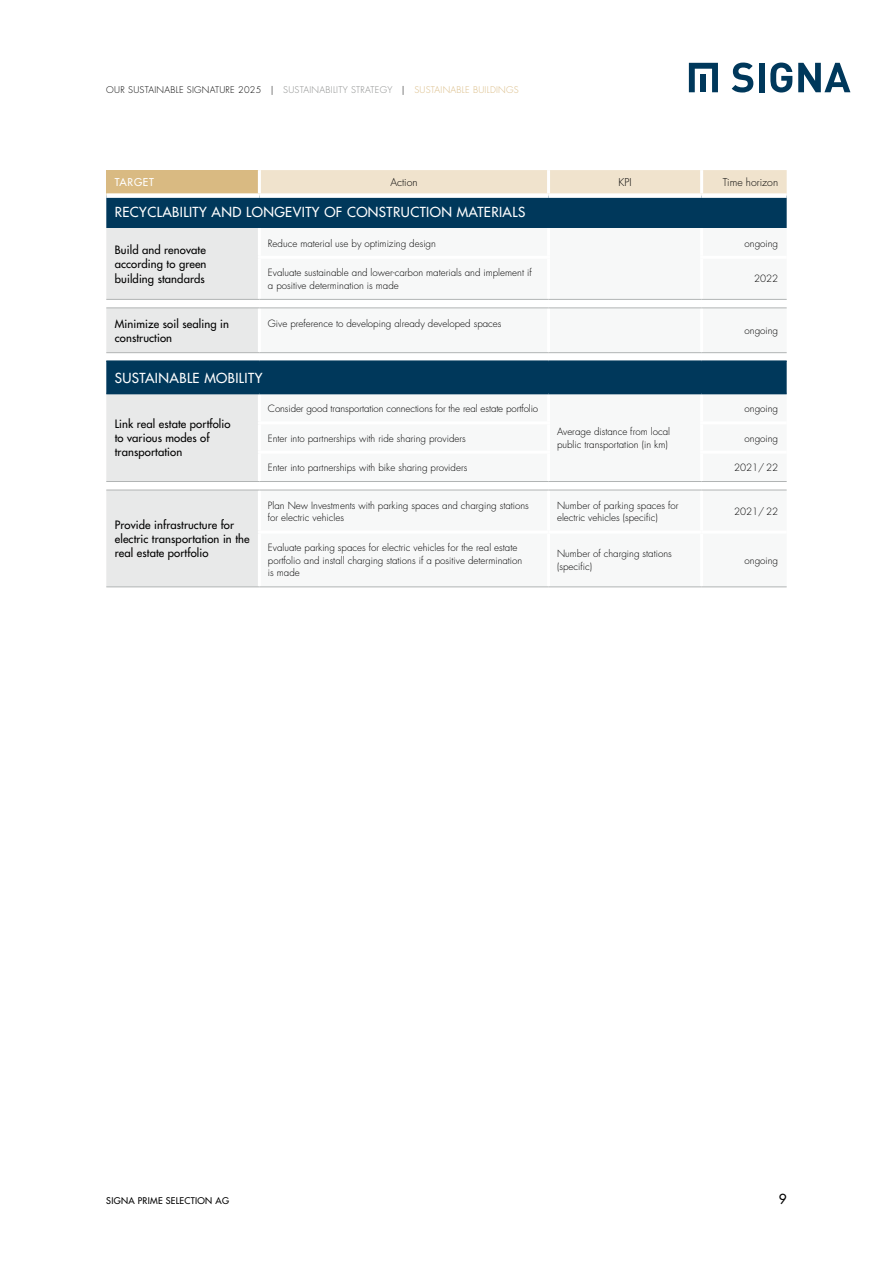
<style>
.page{position:relative;width:893px;height:1263px;background:#fff}
.page>*{position:absolute;margin:0;border:0;box-sizing:border-box;transform-origin:0 0}
.t1{font:500 13.5px "Futura Std";letter-spacing:.03em;color:#fff}
.t2{font:500 13.5px "Futura Std";color:#000}
.t3{font:500 11.25px/14.2px "Futura Std";letter-spacing:.01em;color:#000}
.t4{font:300 10.5px "Futura Std";color:#000}
.t5{font:500 10.5px "Futura Std";letter-spacing:.07em;color:#fff}
.t6{font:300 9.75px/12.8px "Futura Std";color:#000}
.t7{font:300 9px "Futura Std";letter-spacing:.03em;color:#000}
.t8{font:500 9px "Futura Std";letter-spacing:.03em;color:#000}
.s1{color:#878988}
.s2{color:#d9ba82}
</style>
<div class="page">
<svg style="left:798px;top:63px;width:52px;height:29px"></svg>
<svg style="left:770px;top:63px;width:22px;height:30px"></svg>
<div style="left:759px;top:63px;width:6px;height:29px;background:#00385b"></div>
<svg style="left:732px;top:63px;width:21px;height:30px"></svg>
<svg style="left:689px;top:63px;width:29px;height:29px"></svg>
<div style="left:106px;top:170px;width:153px;height:26px;background:#d9ba82"></div>
<div style="left:261px;top:170px;width:526px;height:23px;background:#f0e3cd"></div>
<div style="left:106px;top:198px;width:681px;height:30px;background:#00385b"></div>
<svg style="left:106px;top:228px;width:153px;height:359px;background:#d4dadd"></svg>
<svg style="left:259px;top:298px;width:528px;height:289px"></svg>
<hr style="left:701px;top:198px;width:1px;height:30px;background:#00385b">
<hr style="left:258px;top:170px;width:3px;height:23px;background:#fff">
<hr style="left:547px;top:170px;width:3px;height:23px;background:#fff">
<hr style="left:700px;top:170px;width:3px;height:23px;background:#fff">
<hr style="left:258px;top:228px;width:3px;height:28px;background:#fff">
<hr style="left:258px;top:259px;width:3px;height:40px;background:#fff">
<hr style="left:547px;top:259px;width:3px;height:40px;background:#fff">
<hr style="left:700px;top:259px;width:3px;height:40px;background:#fff">
<hr style="left:258px;top:308px;width:3px;height:44px;background:#fff">
<hr style="left:547px;top:308px;width:3px;height:44px;background:#fff">
<hr style="left:700px;top:308px;width:3px;height:44px;background:#fff">
<div style="left:106px;top:193px;width:153px;height:5px;background:#fff"></div>
<hr style="left:258px;top:394px;width:3px;height:27px;background:#fff">
<hr style="left:258px;top:424px;width:3px;height:27px;background:#fff">
<hr style="left:258px;top:454px;width:3px;height:27px;background:#fff">
<svg style="left:258px;top:482px;width:3px;height:8px"></svg>
<hr style="left:258px;top:490px;width:3px;height:41px;background:#fff">
<hr style="left:258px;top:534px;width:3px;height:53px;background:#fff">
<hr style="left:547px;top:394px;width:3px;height:27px;background:#fff">
<hr style="left:547px;top:424px;width:3px;height:27px;background:#fff">
<hr style="left:547px;top:454px;width:3px;height:27px;background:#fff">
<svg style="left:547px;top:482px;width:3px;height:8px"></svg>
<hr style="left:547px;top:490px;width:3px;height:41px;background:#fff">
<hr style="left:547px;top:534px;width:3px;height:53px;background:#fff">
<hr style="left:700px;top:394px;width:3px;height:27px;background:#fff">
<hr style="left:700px;top:424px;width:3px;height:27px;background:#fff">
<hr style="left:700px;top:454px;width:3px;height:27px;background:#fff">
<svg style="left:700px;top:482px;width:3px;height:8px"></svg>
<hr style="left:700px;top:490px;width:3px;height:41px;background:#fff">
<hr style="left:700px;top:534px;width:3px;height:53px;background:#fff">
<hr style="left:258px;top:421px;width:292px;height:3px;background:#fff">
<hr style="left:258px;top:451px;width:292px;height:3px;background:#fff">
<hr style="left:700px;top:421px;width:87px;height:3px;background:#fff">
<hr style="left:700px;top:451px;width:87px;height:3px;background:#fff">
<hr style="left:106px;top:393px;width:153px;height:1px;background:#00385b">
<hr style="left:259px;top:393px;width:290px;height:1px;background:#00385b">
<hr style="left:549px;top:393px;width:153px;height:1px;background:#00385b">
<hr style="left:702px;top:393px;width:85px;height:1px;background:#00385b">
<hr style="left:258px;top:256px;width:292px;height:3px;background:#fff">
<hr style="left:106px;top:299px;width:153px;height:1px;background:#b1b4b4">
<hr style="left:259px;top:299px;width:290px;height:1px;background:#b1b4b4">
<hr style="left:549px;top:299px;width:153px;height:1px;background:#b1b4b4">
<hr style="left:702px;top:299px;width:85px;height:1px;background:#b1b4b4">
<hr style="left:106px;top:308px;width:153px;height:1px;background:#b1b4b4">
<hr style="left:259px;top:308px;width:290px;height:1px;background:#b1b4b4">
<hr style="left:549px;top:308px;width:153px;height:1px;background:#b1b4b4">
<hr style="left:702px;top:308px;width:85px;height:1px;background:#b1b4b4">
<hr style="left:106px;top:352px;width:153px;height:1px;background:#b1b4b4">
<hr style="left:259px;top:352px;width:290px;height:1px;background:#b1b4b4">
<hr style="left:549px;top:352px;width:153px;height:1px;background:#b1b4b4">
<hr style="left:702px;top:352px;width:85px;height:1px;background:#b1b4b4">
<hr style="left:106px;top:360px;width:153px;height:2px;background:#00385b">
<hr style="left:259px;top:360px;width:290px;height:2px;background:#00385b">
<hr style="left:549px;top:360px;width:153px;height:2px;background:#00385b">
<hr style="left:702px;top:360px;width:85px;height:2px;background:#00385b">
<hr style="left:106px;top:481px;width:153px;height:1px;background:#b1b4b4">
<hr style="left:259px;top:481px;width:290px;height:1px;background:#b1b4b4">
<hr style="left:549px;top:481px;width:153px;height:1px;background:#b1b4b4">
<hr style="left:702px;top:481px;width:85px;height:1px;background:#b1b4b4">
<hr style="left:106px;top:490px;width:153px;height:1px;background:#b1b4b4">
<hr style="left:259px;top:490px;width:290px;height:1px;background:#b1b4b4">
<hr style="left:549px;top:490px;width:153px;height:1px;background:#b1b4b4">
<hr style="left:702px;top:490px;width:85px;height:1px;background:#b1b4b4">
<hr style="left:258px;top:531px;width:291px;height:3px;background:#fff">
<hr style="left:549px;top:531px;width:153px;height:3px;background:#fff">
<hr style="left:702px;top:531px;width:85px;height:3px;background:#fff">
<hr style="left:259px;top:587px;width:290px;height:1px;background:#b1b4b4">
<hr style="left:549px;top:587px;width:153px;height:1px;background:#b1b4b4">
<hr style="left:702px;top:587px;width:85px;height:1px;background:#b1b4b4">
<hr style="left:106px;top:587px;width:153px;height:1px;background:#b1b4b4">
<p class="t7" style="left:106px;top:84px;width:414px">OUR SUSTAINABLE SIGNATURE 2025 | <span class="s1">SUSTAINABILITY STRATEGY</span> | <span class="s2">SUSTAINABLE BUILDINGS</span></p>
<p class="t5" style="left:115px;top:176px;width:41px">TARGET</p>
<p class="t4" style="left:390px;top:176px;width:29px">Action</p>
<p class="t4" style="left:618px;top:176px;width:15px">KPI</p>
<p class="t4" style="left:723px;top:176px;width:57px">Time horizon</p>
<h1 class="t1" style="left:115px;top:204px;width:412px">RECYCLABILITY AND LONGEVITY OF CONSTRUCTION MATERIALS</h1>
<p class="t3" style="left:115px;top:243px;width:93px;text-align:justify">Build and renovate according to green building standards</p>
<p class="t6" style="left:268px;top:237px;width:170px">Reduce material use by optimizing design</p>
<p class="t6" style="left:745px;top:237px;width:35px">ongoing</p>
<p class="t6" style="left:268px;top:266px;width:265px">Evaluate sustainable and lower-carbon materials and implement if a positive determination is made</p>
<p class="t6" style="left:754px;top:273px;width:26px">2022</p>
<p class="t3" style="left:115px;top:317px;width:116px">Minimize soil sealing in construction</p>
<p class="t6" style="left:268px;top:317px;width:235px">Give preference to developing already developed spaces</p>
<p class="t6" style="left:745px;top:325px;width:35px">ongoing</p>
<h1 class="t1" style="left:115px;top:369px;width:149px">SUSTAINABLE MOBILITY</h1>
<p class="t3" style="left:115px;top:417px;width:117px">Link real estate portfolio to various modes of transportation</p>
<p class="t6" style="left:268px;top:403px;width:272px">Consider good transportation connections for the real estate portfolio</p>
<p class="t6" style="left:745px;top:403px;width:35px">ongoing</p>
<p class="t6" style="left:557px;top:426px;width:115px">Average distance from local public transportation (in km)</p>
<p class="t6" style="left:268px;top:432px;width:200px">Enter into partnerships with ride sharing providers</p>
<p class="t6" style="left:745px;top:432px;width:35px">ongoing</p>
<p class="t6" style="left:268px;top:461px;width:201px">Enter into partnerships with bike sharing providers</p>
<p class="t6" style="left:734px;top:461px;width:46px">2021/ 22</p>
<p class="t3" style="left:115px;top:518px;width:136px">Provide infrastructure for electric transportation in the real estate portfolio</p>
<p class="t6" style="left:268px;top:499px;width:263px">Plan New Investments with parking spaces and charging stations for electric vehicles</p>
<p class="t6" style="left:557px;top:499px;width:123px">Number of parking spaces for electric vehicles (specific)</p>
<p class="t6" style="left:734px;top:505px;width:46px">2021/ 22</p>
<p class="t6" style="left:268px;top:541px;width:256px">Evaluate parking spaces for electric vehicles for the real estate portfolio and install charging stations if a positive determination is made</p>
<p class="t6" style="left:557px;top:547px;width:116px">Number of charging stations (specific)</p>
<p class="t6" style="left:745px;top:554px;width:35px">ongoing</p>
<p class="t8" style="left:106px;top:1195px;width:124px">SIGNA PRIME SELECTION AG</p>
<h1 class="t2" style="left:779px;top:1191px;width:9px">9</h1>
</div>
